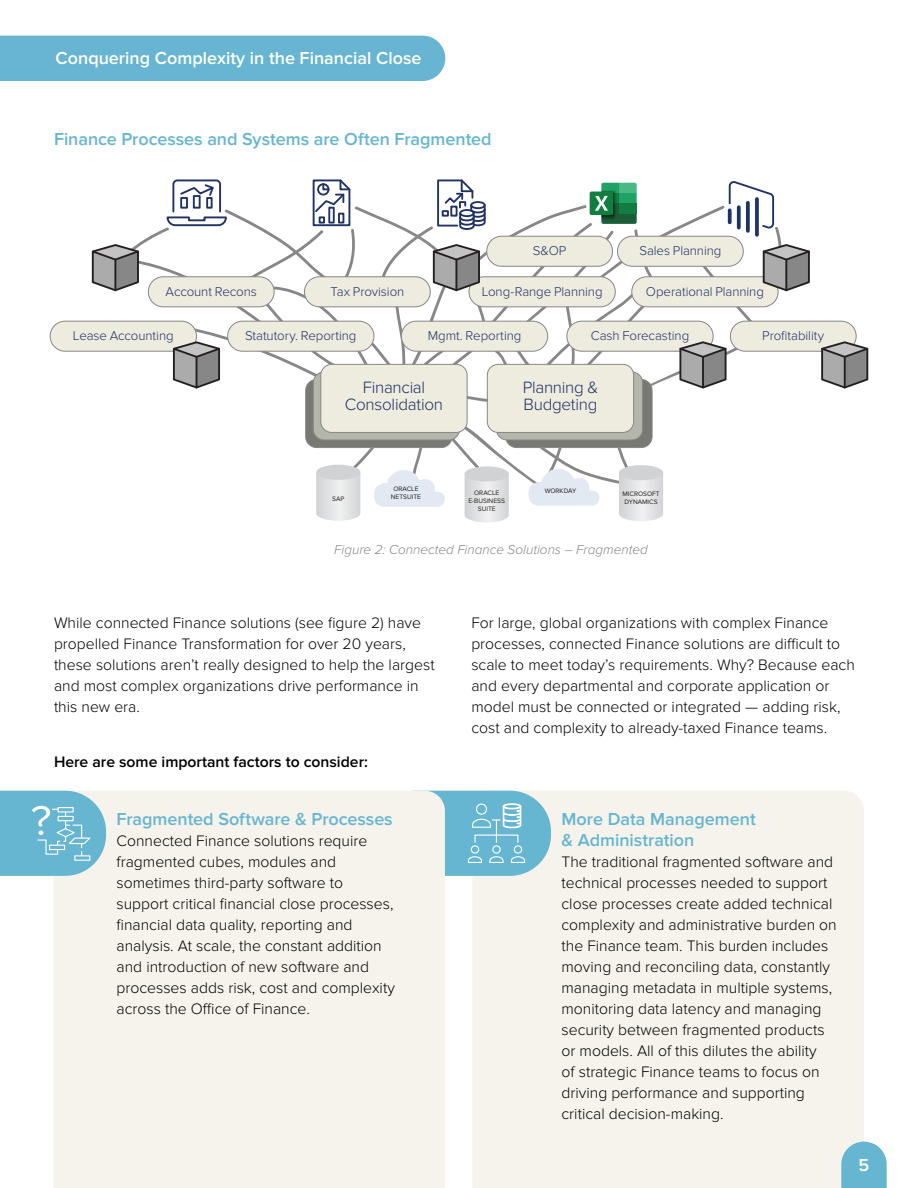
<style>
.page{position:relative;width:918px;height:1188px;background:#fff}
.page>*{position:absolute;margin:0;border:0;box-sizing:border-box;transform-origin:0 0}
.t1{font:600 18px/21px "Proxima Nova";letter-spacing:-.005em;color:#66b5d1}
.t2{font:600 18px "Proxima Nova";color:#fff}
.t3{font:300 16.95px/17px "Proxima Nova";letter-spacing:-.015em;color:#1f3264;text-align:center}
.t4{font:300 15.75px/21px "Proxima Nova";color:#000}
.t5{font:600 15.75px "Proxima Nova";color:#000}
.t6{font:italic 300 13.5px "Proxima Nova";color:#878787}
.t7{font:300 13.2px "Proxima Nova";letter-spacing:-.005em;color:#1f3264}
.t8{font:6.75px/7.9px "Proxima Nova";color:#231f20;text-align:center}
</style>
<div class="page">
<div style="left:0;top:36px;width:445px;height:45px;background:#67b5d2"></div>
<div style="left:473px;top:791px;width:391px;height:397px;background:#f5f3ec"></div>
<svg style="left:841px;top:1142px;width:46px;height:46px;background:#76bcd5"></svg>
<div style="left:53px;top:791px;width:392px;height:397px;background:#f5f3ec"></div>
<div style="left:730px;top:321px;width:126px;height:30px;background:#eeebdf;border-radius:15px"></div>
<div style="left:730px;top:321px;width:127px;height:31px;border:1px solid #878787;border-radius:15px"></div>
<div style="left:50px;top:321px;width:147px;height:30px;background:#eeebdf;border-radius:15px"></div>
<div style="left:50px;top:321px;width:147px;height:31px;border:1px solid #878787;border-radius:15px"></div>
<svg style="left:306px;top:379px;width:146px;height:69px"></svg>
<div style="left:321px;top:364px;width:146px;height:68px;background:#eeebdf;border-radius:11px"></div>
<div style="left:487px;top:364px;width:147px;height:68px;background:#eeebdf;border-radius:11px"></div>
<svg style="left:820px;top:340px;width:49px;height:49px"></svg>
<svg style="left:316px;top:421px;width:347px;height:101px"></svg>
<div style="left:316px;top:465px;width:44px;height:15px;background:#d0d2d3;border-radius:50%"></div>
<svg style="left:90px;top:179px;width:721px;height:227px"></svg>
<svg style="left:413px;top:791px;width:138px;height:85px;background:#96cada"></svg>
<svg style="left:0;top:791px;width:106px;height:85px;background:#78bdd5"></svg>
<p class="t2" style="left:56px;top:48px;width:367px">Conquering Complexity in the Financial Close</p>
<p class="t1" style="left:54px;top:129px;width:439px">Finance Processes and Systems are Often Fragmented</p>
<p class="t7" style="left:533px;top:243px;width:35px">S&amp;OP</p>
<p class="t7" style="left:639px;top:243px;width:84px">Sales Planning</p>
<p class="t7" style="left:482px;top:284px;width:122px">Long-Range Planning</p>
<p class="t7" style="left:646px;top:284px;width:119px">Operational Planning</p>
<p class="t7" style="left:166px;top:284px;width:93px">Account Recons</p>
<p class="t7" style="left:330px;top:284px;width:75px">Tax Provision</p>
<p class="t7" style="left:73px;top:328px;width:102px">Lease Accounting</p>
<p class="t7" style="left:245px;top:328px;width:113px">Statutory. Reporting</p>
<p class="t7" style="left:428px;top:328px;width:95px">Mgmt. Reporting</p>
<p class="t3" style="left:345px;top:379px;width:100px">Financial<br>Consolidation</p>
<p class="t3" style="left:523px;top:379px;width:77px;text-align:left">Planning &amp;<br>Budgeting</p>
<p class="t7" style="left:591px;top:328px;width:100px">Cash Forecasting</p>
<p class="t7" style="left:762px;top:328px;width:64px">Profitability</p>
<p class="t8" style="left:332px;top:495px;width:14px">SAP</p>
<p class="t8" style="left:393px;top:485px;width:27px">ORACLE</p>
<p class="t8" style="left:545px;top:487px;width:33px">WORKDAY</p>
<p class="t8" style="left:391px;top:493px;width:32px">NETSUITE</p>
<p class="t8" style="left:468px;top:489px;width:38px">ORACLE<br>E-BUSINESS<br>SUITE</p>
<p class="t8" style="left:622px;top:490px;width:39px">MICROSOFT<br>DYNAMICS</p>
<p class="t6" style="left:334px;top:542px;width:315px">Figure 2: Connected Finance Solutions – Fragmented</p>
<p class="t4" style="left:54px;top:612px;width:382px">While connected Finance solutions (see figure 2) have propelled Finance Transformation for over 20 years, these solutions aren’t really designed to help the largest and most complex organizations drive performance in this new era.</p>
<p class="t4" style="left:471px;top:612px;width:385px">For large, global organizations with complex Finance processes, connected Finance solutions are difficult to scale to meet today’s requirements. Why? Because each and every departmental and corporate application or model must be connected or integrated — adding risk, cost and complexity to already-taxed Finance teams.</p>
<p class="t5" style="left:54px;top:753px;width:316px">Here are some important factors to consider:</p>
<p class="t1" style="left:117px;top:809px;width:278px">Fragmented Software &amp; Processes</p>
<p class="t4" style="left:117px;top:830px;width:280px">Connected Finance solutions require fragmented cubes, modules and sometimes third-party software to support critical financial close processes, financial data quality, reporting and analysis. At scale, the constant addition and introduction of new software and processes adds risk, cost and complexity across the Office of Finance.</p>
<p class="t1" style="left:562px;top:809px;width:196px">More Data Management &amp; Administration</p>
<p class="t4" style="left:562px;top:851px;width:277px">The traditional fragmented software and technical processes needed to support close processes create added technical complexity and administrative burden on the Finance team. This burden includes moving and reconciling data, constantly managing metadata in multiple systems, monitoring data latency and managing security between fragmented products or models. All of this dilutes the ability<br>of strategic Finance teams to focus on driving performance and supporting critical decision-making.</p>
<p class="t2" style="left:859px;top:1154px;width:12px">5</p>
</div>
